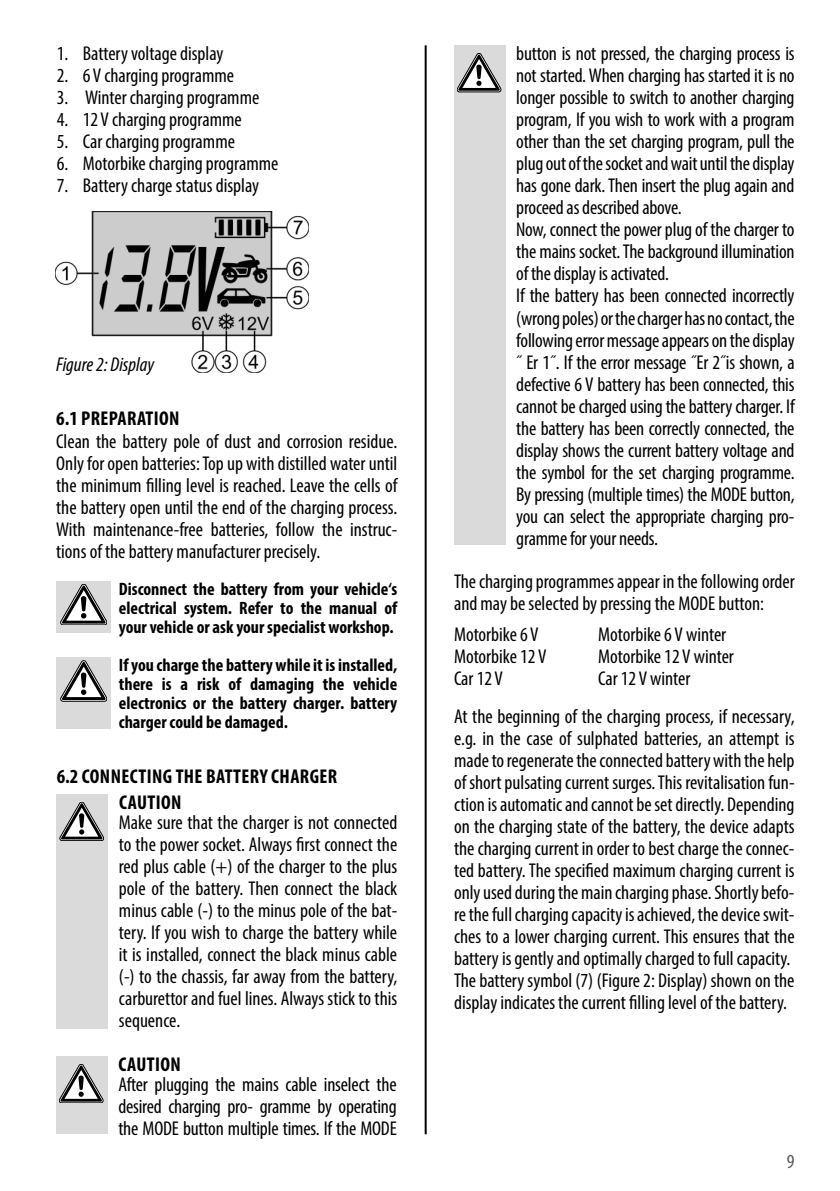
<style>
.page{position:relative;width:840px;height:1191px;background:#fff}
.page>*{position:absolute;margin:0;border:0;box-sizing:border-box;transform-origin:0 0}
.t1{font:condensed 20px/22px "Myriad Pro";letter-spacing:-.01em;color:#000;text-align:justify}
.t2{font:700 condensed 20px "Myriad Pro";letter-spacing:.02em;color:#000}
.t3{font:italic condensed 20px "Myriad Pro";color:#000}
.t4{font:condensed 20px "Myriad Pro";color:#575757}
.t5{font:700 condensed 18px/19px "Myriad Pro";color:#000;text-align:justify}
</style>
<div class="page">
<hr style="left:424px;top:45px;width:2px;height:1089px;background:#000">
<img style="left:56px;top:211px;width:253px;height:162px">
<div style="left:57px;top:794px;width:51px;height:235px;background:#dadada"></div>
<svg style="left:60px;top:802px;width:44px;height:38px"></svg>
<div style="left:56px;top:1056px;width:51px;height:78px;background:#dadada"></div>
<svg style="left:59px;top:1064px;width:44px;height:39px"></svg>
<div style="left:454px;top:45px;width:51px;height:499px;background:#dadada"></div>
<svg style="left:457px;top:53px;width:44px;height:39px"></svg>
<div style="left:57px;top:581px;width:54px;height:51px;background:#dadada"></div>
<svg style="left:60px;top:584px;width:47px;height:41px"></svg>
<div style="left:57px;top:657px;width:54px;height:71px;background:#dadada"></div>
<svg style="left:60px;top:660px;width:47px;height:41px"></svg>
<p class="t1" style="left:57px;top:43px;width:168px">1. Battery voltage display</p>
<p class="t1" style="left:57px;top:65px;width:179px">2. 6 V charging programme</p>
<p class="t1" style="left:57px;top:87px;width:204px">3. Winter charging programme</p>
<p class="t1" style="left:57px;top:109px;width:186px">4. 12 V charging programme</p>
<p class="t1" style="left:57px;top:131px;width:180px">5. Car charging programme</p>
<p class="t1" style="left:57px;top:153px;width:223px">6. Motorbike charging programme</p>
<p class="t1" style="left:57px;top:175px;width:204px">7. Battery charge status display</p>
<p class="t3" style="left:56px;top:353px;width:99px">Figure 2: Display</p>
<p class="t2" style="left:56px;top:406px;width:125px">6.1 PREPARATION</p>
<p class="t1" style="left:56px;top:430px;width:342px">Clean the battery pole of dust and corrosion residue.<br>Only for open batteries: Top up with distilled water until the minimum filling level is reached. Leave the cells of the battery open until the end of the charging process.<br>With maintenance-free batteries, follow the instruc&shy;tions of the battery manufacturer precisely.</p>
<p class="t5" style="left:119px;top:578px;width:280px">Disconnect the battery from your vehicle‘s electrical system. Refer to the manual of your vehicle or ask your specialist workshop.</p>
<p class="t5" style="left:119px;top:655px;width:280px">If you charge the battery while it is installed, there is a risk of damaging the vehicle electronics or the battery charger. battery charger could be damaged.</p>
<p class="t2" style="left:57px;top:764px;width:282px">6.2 CONNECTING THE BATTERY CHARGER</p>
<p class="t2" style="left:119px;top:790px;width:64px">CAUTION</p>
<p class="t1" style="left:119px;top:811px;width:280px">Make sure that the charger is not connected to the power socket. Always first connect the red plus cable (+) of the charger to the plus pole of the battery. Then connect the black minus cable (-) to the minus pole of the bat&shy;tery. If you wish to charge the battery while it is installed, connect the black minus cable (-) to the chassis, far away from the battery, carburettor and fuel lines. Always stick to this sequence.</p>
<p class="t2" style="left:118px;top:1052px;width:64px">CAUTION</p>
<p class="t1" style="left:118px;top:1073px;width:280px">After plugging the mains cable inselect the desired charging pro- gramme by operating the MODE button multiple times. If the MODE</p>
<p class="t1" style="left:516px;top:43px;width:280px;text-align:left">button is not pressed, the charging process is not started. When charging has started it is no longer possible to switch to another charging program, If you wish to work with a program other than the set charging program, pull the plug out of the socket and wait until the display has gone dark. Then insert the plug again and proceed as described above.<br>Now, connect the power plug of the charger to the mains socket. The background illumination of the display is activated.<br>If the battery has been connected incorrectly (wrong poles) or the charger has no contact, the following error message appears on the display ˝ Er 1˝. If the error message ˝Er 2˝is shown, a defective 6 V battery has been connected, this cannot be charged using the battery charger. If the battery has been correctly connected, the display shows the current battery voltage and the symbol for the set charging programme.<br>By pressing (multiple times) the MODE button, you can select the appropriate charging pro&shy;gramme for your needs.</p>
<p class="t1" style="left:454px;top:570px;width:342px">The charging programmes appear in the following order and may be selected by pressing the MODE button:</p>
<p class="t1" style="left:454px;top:623px;width:86px">Motorbike 6 V</p>
<p class="t1" style="left:598px;top:623px;width:129px">Motorbike 6 V winter</p>
<p class="t1" style="left:454px;top:645px;width:94px">Motorbike 12 V</p>
<p class="t1" style="left:598px;top:645px;width:137px">Motorbike 12 V winter</p>
<p class="t1" style="left:454px;top:667px;width:50px">Car 12 V</p>
<p class="t1" style="left:598px;top:667px;width:94px">Car 12 V winter</p>
<p class="t1" style="left:454px;top:705px;width:342px;text-align:left">At the beginning of the charging process, if necessary, e.g. in the case of sulphated batteries, an attempt is made to regenerate the connected battery with the help of short pulsating current surges. This revitalisation fun&shy;ction is automatic and cannot be set directly. Depending on the charging state of the battery, the device adapts the charging current in order to best charge the connec&shy;ted battery. The specified maximum charging current is only used during the main charging phase. Shortly befo&shy;re the full charging capacity is achieved, the device swit&shy;ches to a lower charging current. This ensures that the battery is gently and optimally charged to full capacity.<br>The battery symbol (7) (Figure 2: Display) shown on the display indicates the current filling level of the battery.</p>
<p class="t4" style="left:786px;top:1149px;width:9px">9</p>
</div>
